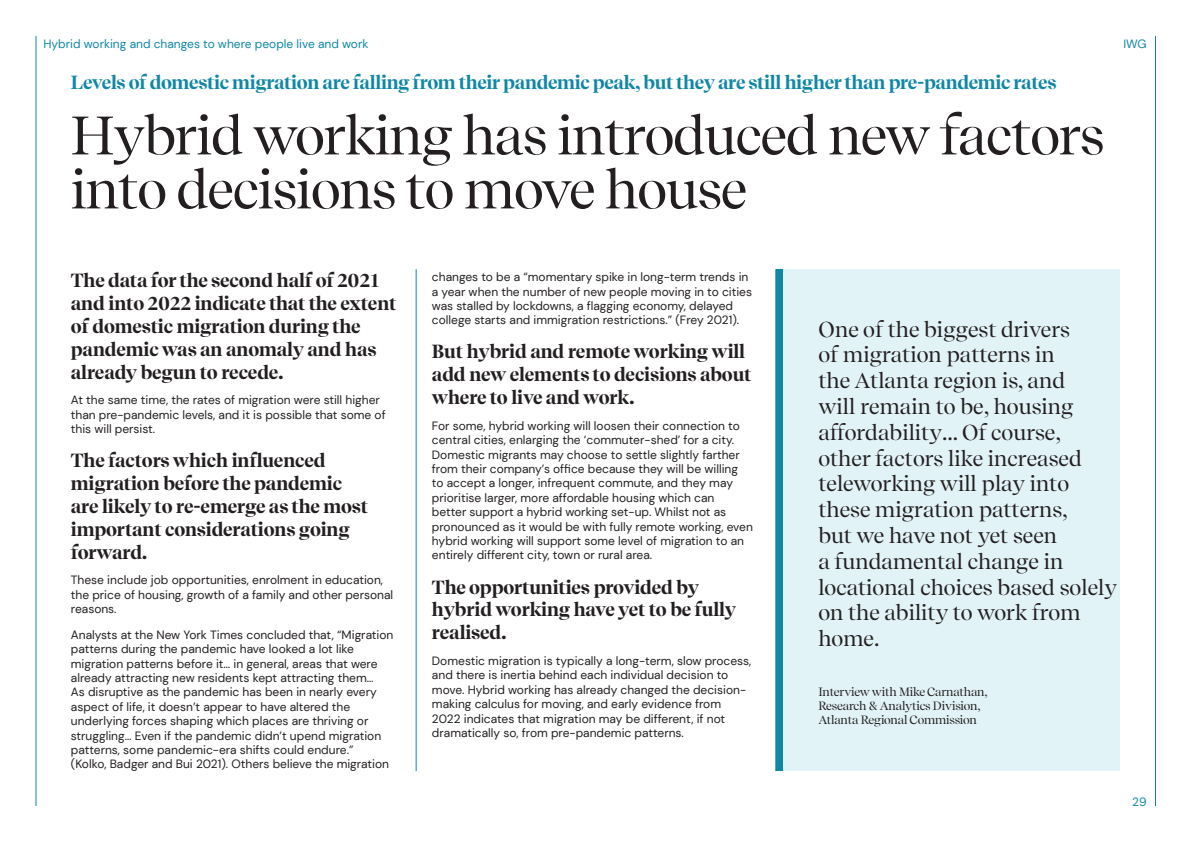
<style>
.page{position:relative;width:1191px;height:842px;background:#fff}
.page>*{position:absolute;margin:0;border:0;box-sizing:border-box;transform-origin:0 0}
.t1{font:54px/54px "Recife Display";letter-spacing:-.02em;color:#231f20}
.t2{font:21.5px/25.8px "Recife Display";color:#231f20}
.t3{font:700 19px/22.8px "Recife Display";letter-spacing:-.01em;color:#231f20}
.t4{font:700 19px "Recife Display";letter-spacing:-.02em;color:#0f87a6}
.t5{font:12px/14.4px "DM Sans";color:#231f20}
.t6{font:12px/14px "Recife Display";letter-spacing:-.02em;color:#231f20}
.t7{font:12px "DM Sans";color:#0f87a6}
</style>
<div class="page">
<hr style="left:36px;top:36px;width:1px;height:770px;background:#0f87a6">
<hr style="left:1155px;top:36px;width:1px;height:770px;background:#0f87a6">
<hr style="left:416px;top:269px;width:1px;height:502px;background:#0f87a6">
<hr style="left:775px;top:269px;width:1px;height:502px;background:#0f87a6">
<div style="left:782px;top:269px;width:338px;height:502px;background:#e2f3f8"></div>
<div style="left:776px;top:269px;width:6px;height:502px;background:#0f87a6"></div>
<p class="t7" style="left:43px;top:36px;width:326px">Hybrid working and changes to where people live and work</p>
<p class="t7" style="left:1123px;top:36px;width:25px">IWG</p>
<h3 class="t4" style="left:71px;top:68px;width:987px">Levels of domestic migration are falling from their pandemic peak, but they are still higher than pre-pandemic rates</h3>
<h1 class="t1" style="left:71px;top:106px;width:1035px">Hybrid working has introduced new factors into decisions to move house</h1>
<h3 class="t3" style="left:71px;top:269px;width:327px">The data for the second half of 2021 and into 2022 indicate that the extent of domestic migration during the pandemic was an anomaly and has already begun to recede.</h3>
<p class="t5" style="left:71px;top:393px;width:316px">At the same time, the rates of migration were still higher than pre-pandemic levels, and it is possible that some of this will persist.</p>
<h3 class="t3" style="left:71px;top:449px;width:299px">The factors which influenced migration before the pandemic are likely to re-emerge as the most important considerations going forward.</h3>
<p class="t5" style="left:71px;top:573px;width:324px">These include job opportunities, enrolment in education, the price of housing, growth of a family and other personal reasons.</p>
<p class="t5" style="left:71px;top:627px;width:324px">Analysts at the New York Times concluded that, “Migration patterns during the pandemic have looked a lot like migration patterns before it… in general, areas that were already attracting new residents kept attracting them…<br>As disruptive as the pandemic has been in nearly every aspect of life, it doesn’t appear to have altered the underlying forces shaping which places are thriving or struggling… Even if the pandemic didn’t upend migration patterns, some pandemic-era shifts could endure.”<br>(Kolko, Badger and Bui 2021). Others believe the migration</p>
<p class="t5" style="left:432px;top:270px;width:321px">changes to be a “momentary spike in long-term trends in a year when the number of new people moving in to cities was stalled by lockdowns, a flagging economy, delayed college starts and immigration restrictions.” (Frey 2021).</p>
<h3 class="t3" style="left:432px;top:340px;width:321px">But hybrid and remote working will add new elements to decisions about where to live and work.</h3>
<p class="t5" style="left:432px;top:418px;width:322px">For some, hybrid working will loosen their connection to central cities, enlarging the ‘commuter-shed’ for a city.<br>Domestic migrants may choose to settle slightly farther from their company’s office because they will be willing<br>to accept a longer, infrequent commute, and they may prioritise larger, more affordable housing which can<br>better support a hybrid working set-up. Whilst not as pronounced as it would be with fully remote working, even hybrid working will support some level of migration to an entirely different city, town or rural area.</p>
<h3 class="t3" style="left:432px;top:575px;width:306px">The opportunities provided by hybrid working have yet to be fully realised.</h3>
<p class="t5" style="left:432px;top:653px;width:321px">Domestic migration is typically a long-term, slow process, and there is inertia behind each individual decision to move. Hybrid working has already changed the decision&shy;making calculus for moving, and early evidence from 2022 indicates that migration may be different, if not dramatically so, from pre-pandemic patterns.</p>
<p class="t2" style="left:818px;top:315px;width:300px">One of the biggest drivers<br>of migration patterns in<br>the Atlanta region is, and<br>will remain to be, housing affordability... Of course, other factors like increased teleworking will play into these migration patterns,<br>but we have not yet seen<br>a fundamental change in locational choices based solely on the ability to work from home.</p>
<p class="t6" style="left:818px;top:684px;width:171px">Interview with Mike Carnathan,<br>Research &amp; Analytics Division,<br>Atlanta Regional Commission</p>
<p class="t7" style="left:1132px;top:794px;width:16px">29</p>
</div>
